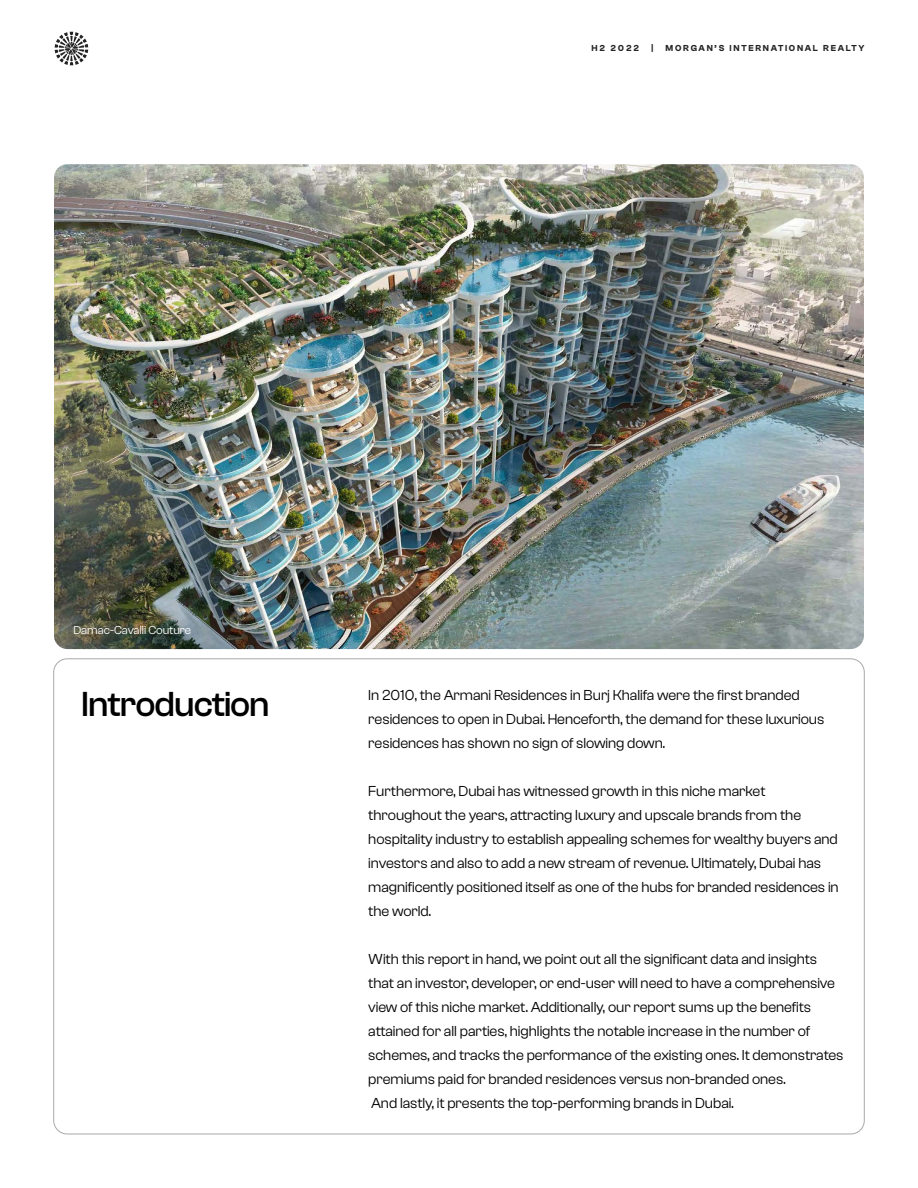
<style>
.page{position:relative;width:918px;height:1188px;background:#fff}
.page>*{position:absolute;margin:0;border:0;box-sizing:border-box;transform-origin:0 0}
.t1{font:500 36px "Clash Grotesk";letter-spacing:-.03em;color:#000}
.t2{font:15px/24px "Clash Grotesk";letter-spacing:-.005em;color:#000}
.t3{font:12px "Clash Grotesk";color:#fff}
.t4{font:600 9px "Clash Grotesk";letter-spacing:.19em;color:#242424}
</style>
<div class="page">
<svg style="left:55px;top:32px;width:33px;height:33px"></svg>
<img style="left:54px;top:164px;width:810px;height:485px">
<p class="t4" style="left:592px;top:43px;width:49px">H2 2022</p>
<p class="t4" style="left:652px;top:43px;width:3px">|</p>
<p class="t4" style="left:666px;top:43px;width:200px">MORGAN’S INTERNATIONAL REALTY</p>
<p class="t3" style="left:73px;top:624px;width:119px">Damac-Cavalli Couture</p>
<h1 class="t1" style="left:81px;top:684px;width:190px">Introduction</h1>
<p class="t2" style="left:368px;top:683px;width:458px">In 2010, the Armani Residences in Burj Khalifa were the first branded residences to open in Dubai. Henceforth, the demand for these luxurious residences has shown no sign of slowing down.</p>
<p class="t2" style="left:368px;top:779px;width:472px">Furthermore, Dubai has witnessed growth in this niche market throughout the years, attracting luxury and upscale brands from the hospitality industry to establish appealing schemes for wealthy buyers and investors and also to add a new stream of revenue. Ultimately, Dubai has magnificently positioned itself as one of the hubs for branded residences in the world.</p>
<p class="t2" style="left:368px;top:947px;width:477px">With this report in hand, we point out all the significant data and insights that an investor, developer, or end-user will need to have a comprehensive view of this niche market. Additionally, our report sums up the benefits attained for all parties, highlights the notable increase in the number of schemes, and tracks the performance of the existing ones. It demonstrates premiums paid for branded residences versus non-branded ones.<br>And lastly, it presents the top-performing brands in Dubai.</p>
</div>
